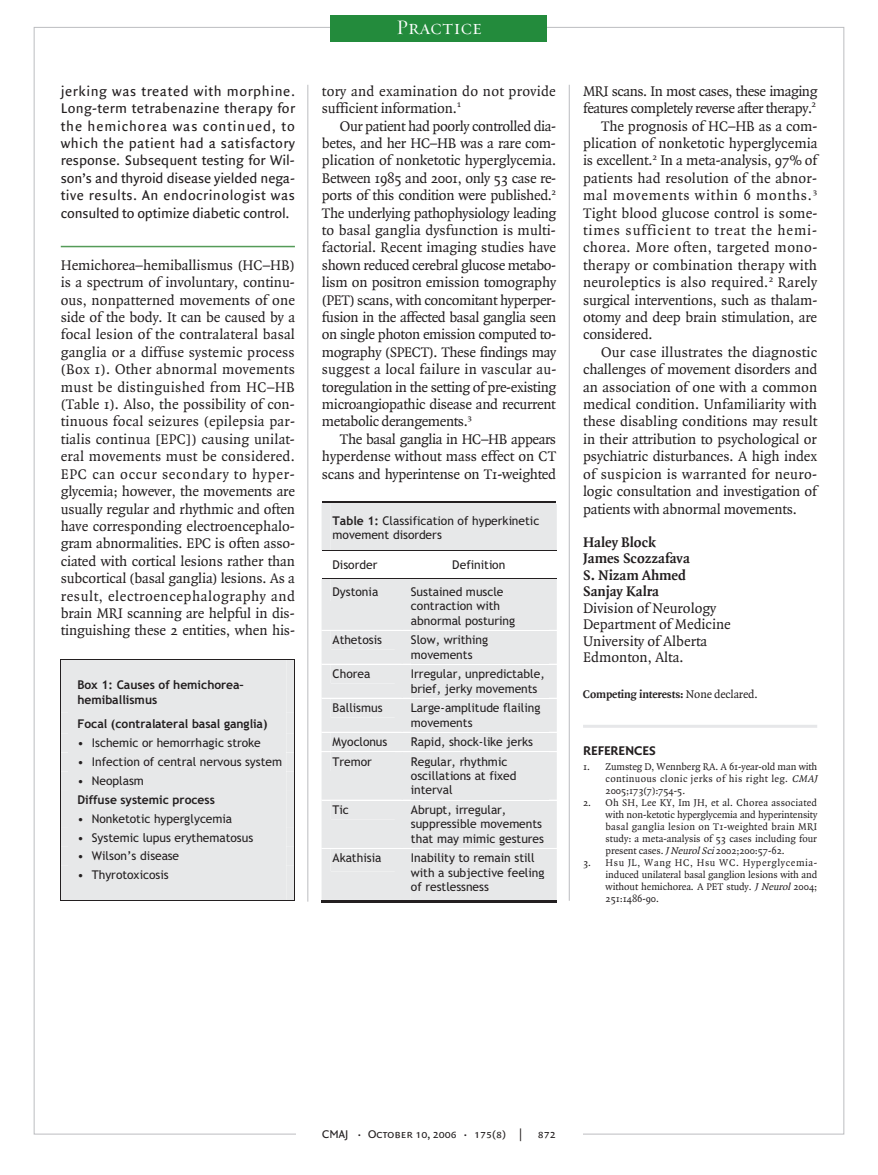
<style>
.page{position:relative;width:878px;height:1175px;background:#fff}
.page>*{position:absolute;margin:0;border:0;box-sizing:border-box;transform-origin:0 0}
.t1{font:21px "Requiem Display HTF Small Caps";letter-spacing:.005em;color:#fff}
.t2{font:15px/17.4px "Quadraat";letter-spacing:-.005em;color:#231f20;text-align:justify}
.t3{font:15px/17.4px "Quadraat Sans";letter-spacing:-.01em;color:#231f20;text-align:justify}
.t4{font:15px/17.4px "Quadraat";letter-spacing:.015em;color:#231f20}
.t5{font:15px "Quadraat";letter-spacing:-.03em;color:#231f20}
.t6{font:700 15px/16.5px "Quadraat";color:#231f20}
.t7{font:15px "Quadraat";letter-spacing:.02em;color:#231f20}
.t8{font:15px "Quadraat";letter-spacing:.06em;color:#231f20}
.t9{font:15px "Quadraat";letter-spacing:.03em;color:#231f20}
.t10{font:15px "Quadraat";letter-spacing:.05em;color:#231f20}
.t11{font:700 13.5px "Quadraat Sans";letter-spacing:-.01em;color:#231f20}
.t12{font:12px/14.2px "Trebuchet MSPS";color:#231f20}
.t13{font:700 12px/14.5px "Trebuchet MSPS";color:#231f20}
.t14{font:700 12px "Quadraat";letter-spacing:-.01em;color:#231f20}
.t15{font:12px "Quadraat Sans Caps";color:#231f20}
.t16{font:10.5px/12px "Quadraat";letter-spacing:-.005em;color:#231f20;text-align:justify}
.s1{font-weight:700}
.s2{font-weight:400}
.s3{font-style:italic}
.s4{font-size:9px}
</style>
<div class="page">
<hr style="left:61px;top:246px;width:234px;height:1px;background:#549b58">
<hr style="left:583px;top:724px;width:234px;height:3px;background:#e6e7e9">
<hr style="left:569px;top:85px;width:1px;height:815px;background:#bcbdc0">
<hr style="left:307px;top:85px;width:1px;height:816px;background:#bcbdc0">
<div style="left:331px;top:15px;width:216px;height:26px;background:#238b3c"></div>
<hr style="left:322px;top:501px;width:234px;height:3px;background:#231f20">
<div style="left:321px;top:504px;width:235px;height:47px;background:#e7e8e9"></div>
<hr style="left:403px;top:550px;width:153px;height:1px;background:#231f20">
<div style="left:321px;top:578px;width:235px;height:324px;background:#e7e8e9"></div>
<hr style="left:404px;top:900px;width:152px;height:2px;background:#231f20">
<div style="left:60px;top:659px;width:235px;height:242px;background:#e7e8e9"></div>
<p class="t3" style="left:61px;top:83px;width:236px">jerking was treated with morphine.<br>Long-term tetrabenazine therapy for the hemichorea was continued, to which the patient had a satisfactory response. Subsequent testing for Wil&shy;son’s and thyroid disease yielded nega&shy;tive results. An endocrinologist was consulted to optimize diabetic control.</p>
<p class="t2" style="left:61px;top:257px;width:236px">Hemichorea–hemiballismus (HC–HB) is a spectrum of involuntary, continu&shy;ous, nonpatterned movements of one side of the body. It can be caused by a focal lesion of the contralateral basal ganglia or a diffuse systemic process (Box 1). Other abnormal movements must be distinguished from HC–HB (Table 1). Also, the possibility of con&shy;tinuous focal seizures (epilepsia par&shy;tialis continua [EPC]) causing unilat&shy;eral movements must be considered.<br>EPC can occur secondary to hyper&shy;glycemia; however, the movements are usually regular and rhythmic and often have corresponding electroencephalo&shy;gram abnormalities. EPC is often asso&shy;ciated with cortical lesions rather than subcortical (basal ganglia) lesions. As a result, electroencephalography and brain MRI scanning are helpful in dis&shy;tinguishing these 2 entities, when his-</p>
<p class="t13" style="left:77px;top:679px;width:168px">Box 1: Causes of hemichorea– hemiballismus</p>
<p class="t13" style="left:77px;top:718px;width:192px">Focal (contralatera basa ganglia)</p>
<p class="t12" style="left:77px;top:737px;width:185px">• schemic or hemorrhagic stroke</p>
<p class="t12" style="left:77px;top:756px;width:206px">• Infection of central nervous system</p>
<p class="t12" style="left:77px;top:775px;width:68px">• Neoplasm</p>
<p class="t13" style="left:77px;top:793px;width:139px">Diffuse systemic process</p>
<p class="t12" style="left:77px;top:812px;width:156px">• Nonketotic hyperglycemia</p>
<p class="t12" style="left:77px;top:831px;width:177px">• Systemic lupus erythematosus</p>
<p class="t12" style="left:77px;top:850px;width:103px">• Wilson’s disease</p>
<p class="t12" style="left:77px;top:869px;width:93px">• Thyrotoxicosis</p>
<h1 class="t1" style="left:396px;top:15px;width:87px">Practice</h1>
<p class="t4" style="left:322px;top:83px;width:235px">tory and examination do not provide sufficient information.<sup>1</sup></p>
<p class="t2" style="left:322px;top:117px;width:236px;text-indent:18px">Our patient had poorly controlled dia&shy;betes, and her HC–HB was a rare com&shy;plication of nonketotic hyperglycemia.<br>Between 1985 and 2001, only 53 case re&shy;ports of this condition were published.<sup>2<br></sup>The underlying pathophysiology leading to basal ganglia dysfunction is multi&shy;factorial. Recent imaging studies have shown reduced cerebral glucose metabo&shy;lism on positron emission tomography (PET) scans, with concomitant hyperper&shy;fusion in the affected basal ganglia seen on single photon emission computed to&shy;mography (SPECT). These findings may suggest a local failure in vascular au&shy;toregulation in the setting of pre-existing microangiopathic disease and recurrent metabolic derangements.<sup>3</sup></p>
<p class="t2" style="left:322px;top:431px;width:236px;text-indent:18px">The basal ganglia in HC–HB appears hyperdense without mass effect on CT scans and hyperintense on T1-weighted</p>
<p class="t12" style="left:332px;top:514px;width:208px"><span class="s1">Table 1:</span> Classification of hyperkinetic movement disorders</p>
<p class="t12" style="left:332px;top:559px;width:46px">Disorder</p>
<p class="t12" style="left:452px;top:559px;width:55px">Definition</p>
<p class="t12" style="left:332px;top:586px;width:47px">Dystonia</p>
<p class="t12" style="left:411px;top:586px;width:106px">Sustained muscle contraction with abnormal posturing</p>
<p class="t12" style="left:332px;top:634px;width:51px">Athetosis</p>
<p class="t12" style="left:411px;top:634px;width:79px">Slow, writhing movements</p>
<p class="t12" style="left:332px;top:668px;width:39px">Chorea</p>
<p class="t12" style="left:411px;top:668px;width:135px">rregular, unpredictable, brief, jerky movements</p>
<p class="t12" style="left:332px;top:702px;width:52px">Ballismus</p>
<p class="t12" style="left:411px;top:702px;width:131px">Large-amplitude flailing movements</p>
<p class="t12" style="left:332px;top:736px;width:56px">Myoclonus</p>
<p class="t12" style="left:411px;top:736px;width:124px">Rapid, shock-like jerks</p>
<p class="t12" style="left:332px;top:755px;width:41px">Tremor</p>
<p class="t12" style="left:411px;top:755px;width:107px">Regular, rhythmic osci lations at fixed nterval</p>
<p class="t12" style="left:332px;top:804px;width:18px">Tic</p>
<p class="t12" style="left:411px;top:804px;width:135px">Abrupt, irregular, suppressible movements that may mimic gestures</p>
<p class="t12" style="left:332px;top:852px;width:50px">Akathisia</p>
<p class="t12" style="left:411px;top:852px;width:135px">Inability to remain still with a subjective feeling of restlessness</p>
<p class="t5" style="left:583px;top:84px;width:236px">MRI scans. In most cases, these imaging</p>
<p class="t5" style="left:583px;top:101px;width:234px">features completely reverse after therapy.<sup>2</sup></p>
<p class="t2" style="left:601px;top:117px;width:218px">The prognosis of HC–HB as a com-</p>
<p class="t2" style="left:583px;top:135px;width:236px">plication of nonketotic hyperglycemia</p>
<p class="t2" style="left:583px;top:152px;width:236px">is excellent.<sup>2</sup> In a meta-analysis, 97% of</p>
<p class="t2" style="left:583px;top:170px;width:235px">patients had resolution of the abnor-</p>
<p class="t10" style="left:583px;top:188px;width:235px">mal movements within 6 months.<sup>3</sup></p>
<p class="t2" style="left:583px;top:204px;width:236px">Tight blood glucose control is some-</p>
<p class="t8" style="left:583px;top:223px;width:235px">times sufficient to treat the hemi-</p>
<p class="t9" style="left:583px;top:241px;width:236px">chorea. More often, targeted mono-</p>
<p class="t4" style="left:583px;top:257px;width:235px">therapy or combination therapy with</p>
<p class="t4" style="left:583px;top:274px;width:235px">neuroleptics is also required.<sup>2</sup> Rarely</p>
<p class="t2" style="left:583px;top:291px;width:236px">surgical interventions, such as thalam-</p>
<p class="t2" style="left:583px;top:309px;width:236px">otomy and deep brain stimulation, are</p>
<p class="t2" style="left:583px;top:326px;width:71px">considered.</p>
<p class="t4" style="left:601px;top:344px;width:218px">Our case illustrates the diagnostic</p>
<p class="t2" style="left:583px;top:361px;width:236px">challenges of movement disorders and</p>
<p class="t2" style="left:583px;top:378px;width:235px">an association of one with a common</p>
<p class="t2" style="left:583px;top:396px;width:235px">medical condition. Unfamiliarity with</p>
<p class="t2" style="left:583px;top:413px;width:236px">these disabling conditions may result</p>
<p class="t2" style="left:583px;top:431px;width:235px">in their attribution to psychological or</p>
<p class="t2" style="left:583px;top:448px;width:235px">psychiatric disturbances. A high index</p>
<p class="t7" style="left:583px;top:467px;width:235px">of suspicion is warranted for neuro-</p>
<p class="t2" style="left:583px;top:483px;width:235px">logic consultation and investigation of</p>
<p class="t2" style="left:583px;top:500px;width:215px">patients with abnormal movements.</p>
<p class="t6" style="left:583px;top:534px;width:108px">Haley Block<br>James Scozzafava<br>S. Nizam Ahmed<br>Sanjay Kalra</p>
<p class="t2" style="left:583px;top:600px;width:149px;line-height:16.5px;text-align:left">Division of Neurology<br>Department of Medicine<br>University of Alberta<br>Edmonton, Alta.</p>
<p class="t14" style="left:583px;top:688px;width:176px">Competing interests: <span class="s2">None declared.</span></p>
<p class="t11" style="left:583px;top:743px;width:74px">REFERENCES</p>
<p class="t16" style="left:605px;top:760px;width:213px;text-indent:-22px">1. Zumsteg D, Wennberg RA. A 61-year-old man with continuous clonic jerks of his right leg. <span class="s3">CMAJ </span>2005;173(7):754-5.</p>
<p class="t16" style="left:605px;top:796px;width:213px;text-indent:-23px">2. Oh SH, Lee KY, Im JH, et al. Chorea associated with non-ketotic hyperglycemia and hyperintensity basal ganglia lesion on T1-weighted brain MRI study: a meta-analysis of 53 cases including four present cases. <span class="s3">J NeurolSci</span>2002;200:57-62.</p>
<p class="t16" style="left:605px;top:856px;width:213px;text-indent:-22px">3. Hsu JL, Wang HC, Hsu WC. Hyperglycemia&shy;induced unilateral basal ganglion lesions with and without hemichorea. A PET study. <span class="s3">J Neurol</span>2004; 251:1486-90.</p>
<p class="t15" style="left:322px;top:1127px;width:235px">CMAJ <span class="s4">•</span> October 10, 2006 <span class="s4">•</span> 175(8) | 872</p>
</div>
